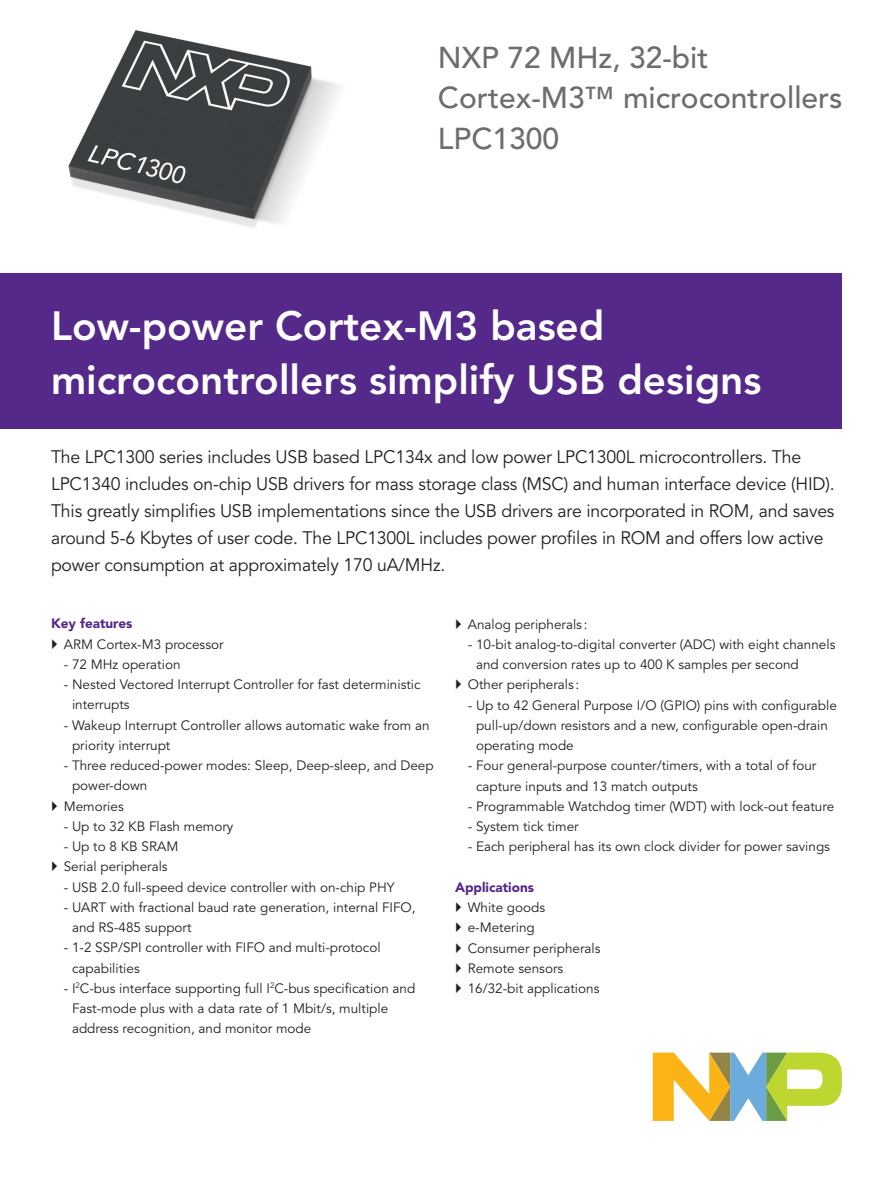
<style>
.page{position:relative;width:893px;height:1191px;background:#fff}
.page>*{position:absolute;margin:0;border:0;box-sizing:border-box;transform-origin:0 0}
.t1{font:800 40.5px/54px "Avenir LT Std";color:#fff}
.t2{font:500 30px/40.5px "Avenir LT Std";color:#6c6d70}
.t3{font:18px/27px "Avenir LT Std";letter-spacing:-.01em;color:#231f20}
.t4{font:13.5px/20.2px "Avenir LT Std";color:#231f20}
.t5{font:900 13.5px "Avenir LT Std";color:#542989}
</style>
<div class="page">
<svg style="left:653px;top:1052px;width:189px;height:69px"></svg>
<img style="left:68px;top:30px;width:272px;height:198px">
<div style="left:0;top:273px;width:842px;height:156px;background:#542989"></div>
<h2 class="t2" style="left:438px;top:38px;width:406px">NXP 72 MHz, 32-bit<br>Cortex-M3™ microcontrollers<br>LPC1300</h2>
<h1 class="t1" style="left:51px;top:298px;width:712px">Low-power Cortex-M3 based microcontrollers simplify USB designs</h1>
<p class="t3" style="left:51px;top:444px;width:785px">The LPC1300 series includes USB based LPC134x and low power LPC1300L microcontrollers. The LPC1340 includes on-chip USB drivers for mass storage class (MSC) and human interface device (HID).<br>This greatly simplifies USB implementations since the USB drivers are incorporated in ROM, and saves around 5-6 Kbytes of user code. The LPC1300L includes power profiles in ROM and offers low active power consumption at approximately 170 uA/MHz.</p>
<p class="t5" style="left:51px;top:615px;width:83px">Key features</p>
<p class="t4" style="left:64px;top:634px;width:161px">ARM Cortex-M3 processor</p>
<p class="t4" style="left:64px;top:654px;width:118px">- 72 MHz operation</p>
<p class="t4" style="left:72px;top:674px;width:350px;text-indent:-8px">- Nested Vectored Interrupt Controller for fast deterministic interrupts</p>
<p class="t4" style="left:72px;top:715px;width:359px;text-indent:-8px">- Wakeup Interrupt Controller allows automatic wake from an priority interrupt</p>
<p class="t4" style="left:64px;top:755px;width:371px">- Three reduced-power modes: Sleep, Deep-sleep, and Deep</p>
<p class="t4" style="left:72px;top:776px;width:77px">power-down</p>
<p class="t4" style="left:64px;top:796px;width:62px">Memories</p>
<p class="t4" style="left:64px;top:816px;width:171px">- Up to 32 KB Flash memory</p>
<p class="t4" style="left:64px;top:836px;width:116px">- Up to 8 KB SRAM<br>Serial peripherals</p>
<p class="t4" style="left:64px;top:877px;width:332px">- USB 2.0 full-speed device controller with on-chip PHY</p>
<p class="t4" style="left:72px;top:897px;width:345px;text-indent:-8px">- UART with fractional baud rate generation, internal FIFO, and RS-485 support</p>
<p class="t4" style="left:72px;top:938px;width:310px;text-indent:-8px">- 1-2 SSP/SPI controller with FIFO and multi-protocol capabilities</p>
<p class="t4" style="left:72px;top:978px;width:345px;text-indent:-8px">- I<sup>2</sup>C-bus interface supporting full I<sup>2</sup>C-bus specification and<br>Fast-mode plus with a data rate of 1 Mbit/s, multiple address recognition, and monitor mode</p>
<p class="t4" style="left:468px;top:614px;width:121px">Analog peripherals :</p>
<p class="t4" style="left:468px;top:634px;width:369px">- 10-bit analog-to-digital converter (ADC) with eight channels</p>
<p class="t4" style="left:476px;top:654px;width:324px">and conversion rates up to 400 K samples per second</p>
<p class="t4" style="left:468px;top:675px;width:113px">Other peripherals :</p>
<p class="t4" style="left:476px;top:695px;width:362px;text-indent:-8px">- Up to 42 General Purpose I/O (GPIO) pins with configurable pull-up/down resistors and a new, configurable open-drain operating mode</p>
<p class="t4" style="left:476px;top:756px;width:342px;text-indent:-8px">- Four general-purpose counter/timers, with a total of four capture inputs and 13 match outputs</p>
<p class="t4" style="left:468px;top:796px;width:368px">- Programmable Watchdog timer (WDT) with lock-out feature</p>
<p class="t4" style="left:468px;top:816px;width:112px">- System tick timer</p>
<p class="t4" style="left:468px;top:837px;width:364px">- Each peripheral has its own clock divider for power savings</p>
<p class="t5" style="left:455px;top:879px;width:81px">Applications</p>
<p class="t4" style="left:468px;top:897px;width:134px">White goods e-Metering<br>Consumer peripherals<br>Remote sensors<br>16/32-bit applications</p>
</div>
